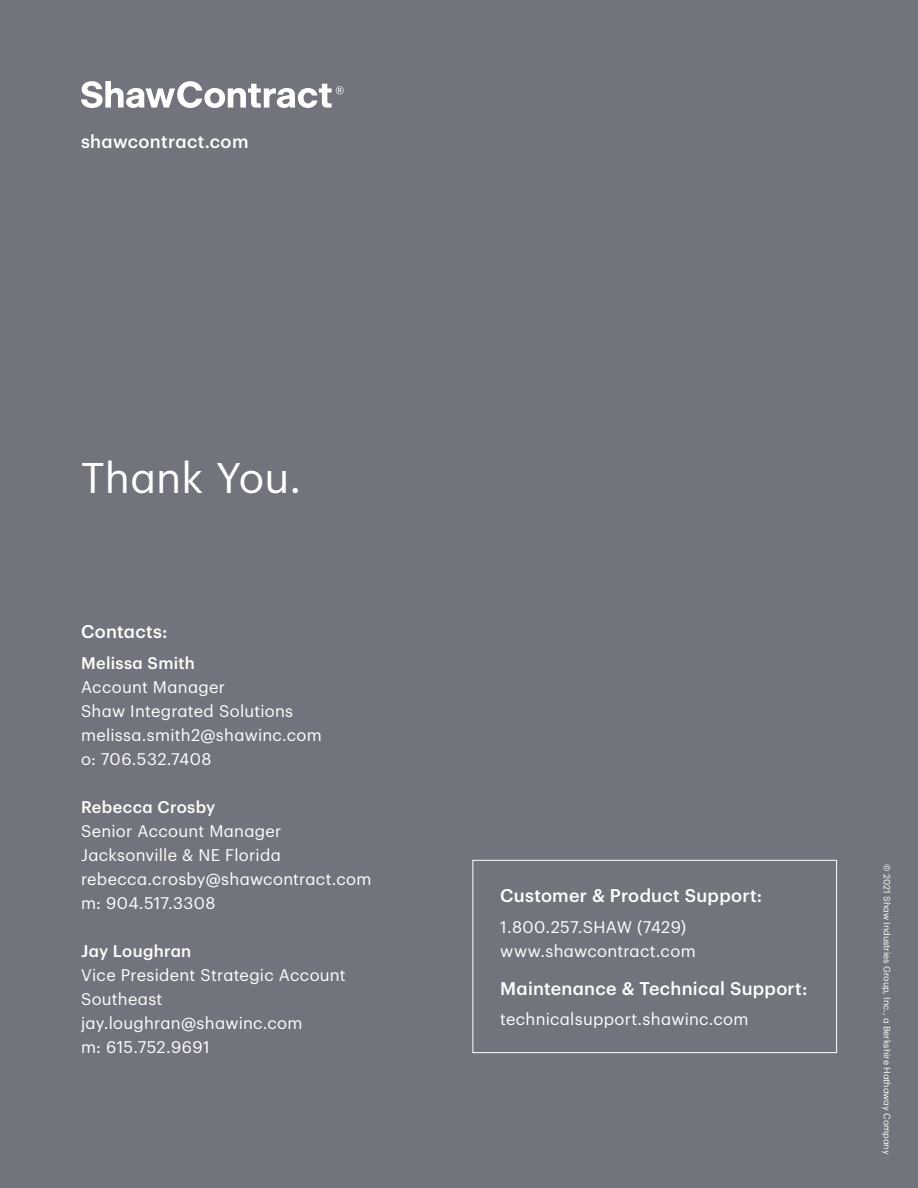
<style>
.page{position:relative;width:918px;height:1188px;background:#71747c}
.page>*{position:absolute;margin:0;border:0;box-sizing:border-box;transform-origin:0 0}
.t1{font:42px "Graphik Alt";letter-spacing:.005em;color:#fff}
.Para_Highlight{font:500 18px "Graphik Alt";letter-spacing:.02em;color:#fff}
.Para_Text_No_Space{font:16.5px "Graphik Alt";letter-spacing:.02em;color:#fff}
.Para_Text_No_Space-2{font:500 16.5px "Graphik Alt";letter-spacing:.02em;color:#fff}
.Copyright{font:9px "Graphik Alt";color:#fff}
</style>
<div class="page">
<svg style="left:81px;top:81px;width:263px;height:27px"></svg>
<div style="left:472px;top:860px;width:365px;height:193px;border:1px solid #fff"></div>
<p class="Para_Highlight" style="left:81px;top:128px;width:169px">shawcontract.com</p>
<p class="t1" style="left:81px;top:446px;width:222px">Thank You.</p>
<p class="Para_Highlight" style="left:81px;top:618px;width:88px">Contacts:</p>
<p class="Para_Text_No_Space-2" style="left:81px;top:650px;width:115px">Melissa Smith</p>
<p class="Para_Text_No_Space" style="left:81px;top:675px;width:146px">Account Manager</p>
<p class="Para_Text_No_Space" style="left:81px;top:699px;width:214px">Shaw Integrated Solutions</p>
<p class="Para_Text_No_Space" style="left:81px;top:723px;width:242px">melissa.smith2@shawinc.com</p>
<p class="Para_Text_No_Space" style="left:81px;top:747px;width:132px">o: 706.532.7408</p>
<p class="Para_Text_No_Space-2" style="left:81px;top:794px;width:136px">Rebecca Crosby</p>
<p class="Para_Text_No_Space" style="left:81px;top:819px;width:202px">Senior Account Manager</p>
<p class="Para_Text_No_Space" style="left:81px;top:843px;width:201px">Jacksonville &amp; NE Florida</p>
<p class="Para_Text_No_Space" style="left:81px;top:867px;width:292px">rebecca.crosby@shawcontract.com</p>
<p class="Para_Text_No_Space" style="left:81px;top:891px;width:136px">m: 904.517.3308</p>
<p class="Para_Text_No_Space-2" style="left:81px;top:938px;width:112px">Jay Loughran</p>
<p class="Para_Text_No_Space" style="left:81px;top:963px;width:266px">Vice President Strategic Account</p>
<p class="Para_Text_No_Space" style="left:81px;top:987px;width:83px">Southeast</p>
<p class="Para_Text_No_Space" style="left:81px;top:1011px;width:223px">jay.loughran@shawinc.com</p>
<p class="Para_Text_No_Space" style="left:81px;top:1035px;width:130px">m: 615.752.9691</p>
<p class="Para_Highlight" style="left:500px;top:882px;width:263px">Customer &amp; Product Support:</p>
<p class="Para_Text_No_Space" style="left:500px;top:915px;width:187px">1.800.257.SHAW (7429)</p>
<p class="Para_Text_No_Space" style="left:500px;top:939px;width:197px">www.shawcontract.com</p>
<p class="Para_Highlight" style="left:500px;top:974px;width:309px">Maintenance &amp; Technical Support:</p>
<p class="Para_Text_No_Space" style="left:500px;top:1007px;width:250px">technicalsupport.shawinc.com</p>
<p class="Copyright" style="left:894px;top:864px;width:292px;rotate:90deg">© 2021 Shaw Industries Group, Inc., a Berkshire Hathaway Company</p>
</div>
